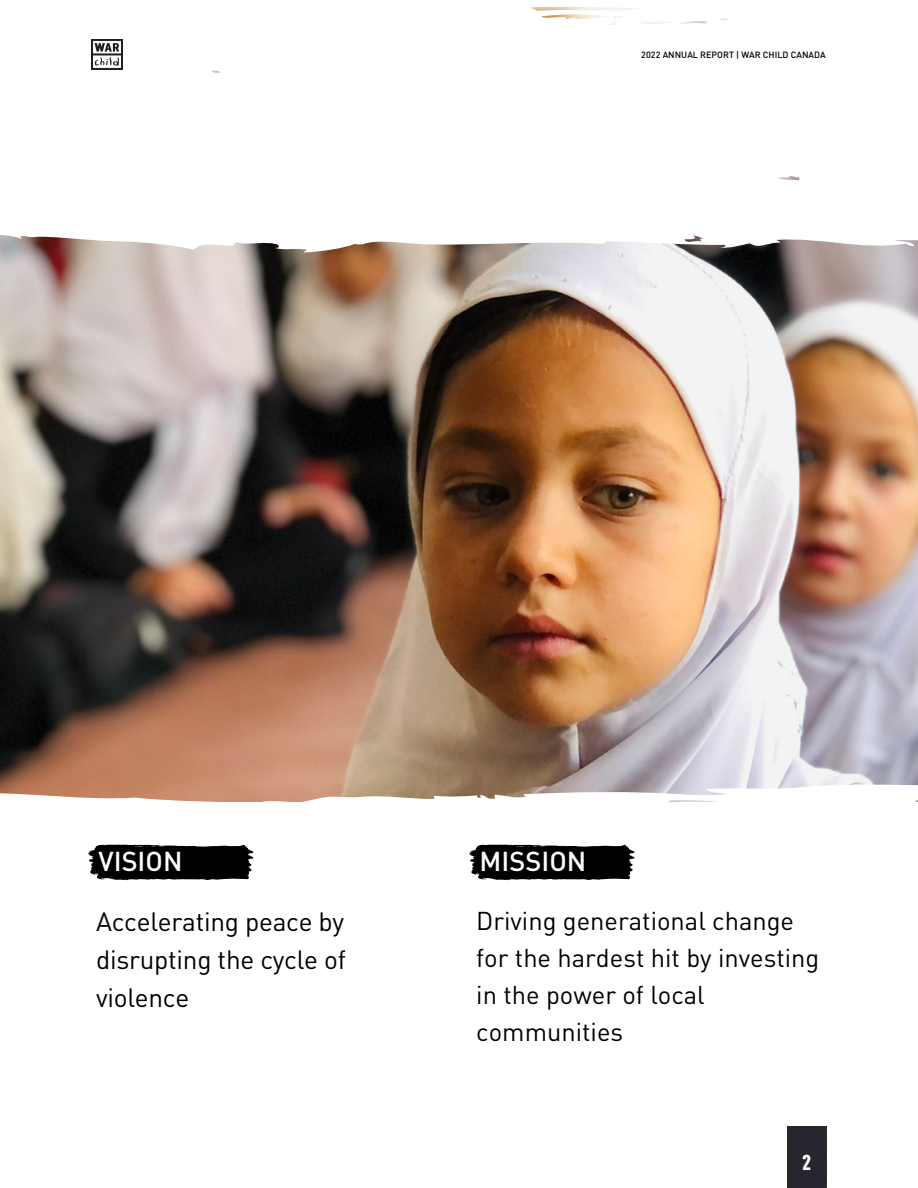
<style>
.page{position:relative;width:918px;height:1188px;background:#fff}
.page>*{position:absolute;margin:0;border:0;box-sizing:border-box;transform-origin:0 0}
.t1{font:500 27px "DIN Pro";color:#fff}
.t2{font:26.1px/38.2px "DIN Pro";letter-spacing:-.01em;color:#000;text-align:justify}
.t3{font:25.5px/37.2px "DIN Pro";color:#000}
.t4{font:900 condensed 21.3px "DIN Pro";color:#fff}
.t5{font:500 9px "DIN Pro";color:#000}
</style>
<div class="page">
<img style="left:0;top:256px;width:918px;height:523px">
<svg style="left:0;top:6px;width:918px;height:250px"></svg>
<img style="left:92px;top:39px;width:30px;height:31px">
<div style="left:787px;top:1127px;width:39px;height:61px;background:#26262e"></div>
<svg style="left:0;top:779px;width:918px;height:102px"></svg>
<svg style="left:88px;top:845px;width:165px;height:35px;background:#161616"></svg>
<svg style="left:469px;top:845px;width:165px;height:35px;background:#161616"></svg>
<p class="t5" style="left:641px;top:48px;width:186px">2022 ANNUAL REPORT | WAR CHILD CANADA</p>
<p class="t1" style="left:99px;top:842px;width:85px">VISION</p>
<p class="t1" style="left:480px;top:842px;width:108px">MISSION</p>
<p class="t2" style="left:96px;top:901px;width:251px">Accelerating peace by disrupting the cycle of violence</p>
<p class="t3" style="left:476px;top:901px;width:345px">Driving generational change for the hardest hit by investing in the power of local communities</p>
<p class="t4" style="left:802px;top:1148px;width:11px">2</p>
</div>
